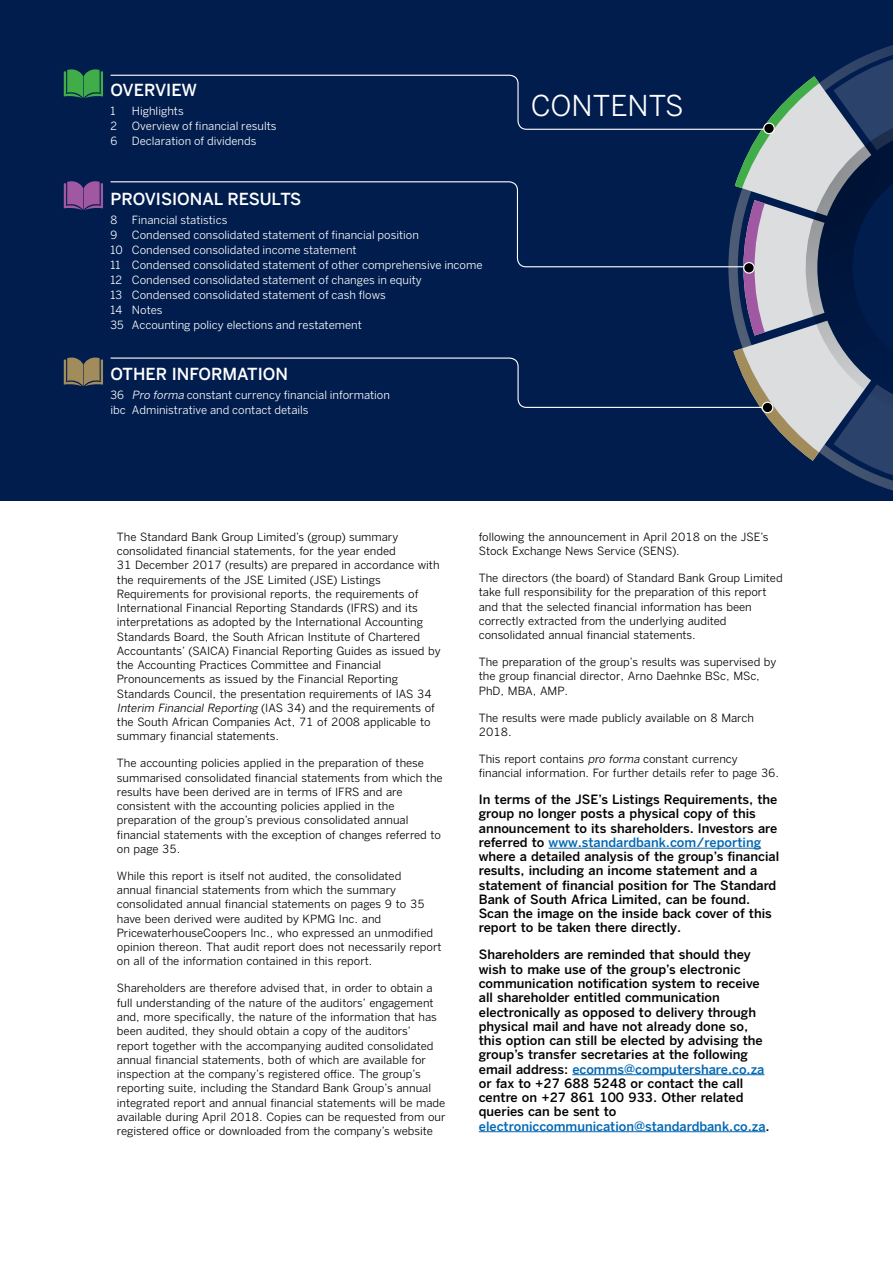
<style>
.page{position:relative;width:893px;height:1263px;background:#fff}
.page>*{position:absolute;margin:0;border:0;box-sizing:border-box;transform-origin:0 0}
.t1{font:28.5px "Benton Sans";color:#fff}
.t2{font:500 16.5px "Benton Sans";color:#fff}
.t3{font:500 12.75px/14.2px "Benton Sans";color:#000}
.t4{font:11.25px/14.2px "Benton Sans";color:#000}
.t5{font:11.25px/15px "Benton Sans";color:#fff}
.s1{font-style:italic}
.s2{color:#0066b3}
</style>
<div class="page">
<div style="left:0;top:0;width:893px;height:501px;background:#001d4e"></div>
<hr style="left:549px;top:848px;width:212px;height:1px;background:#0066b3">
<hr style="left:572px;top:1074px;width:192px;height:1px;background:#0066b3">
<hr style="left:479px;top:1131px;width:287px;height:1px;background:#0066b3">
<svg style="left:64px;top:69px;width:39px;height:29px"></svg>
<svg style="left:64px;top:181px;width:39px;height:29px"></svg>
<svg style="left:110px;top:49px;width:783px;height:437px"></svg>
<svg style="left:64px;top:357px;width:39px;height:29px"></svg>
<div style="left:764px;top:123px;width:10px;height:11px;background:#000;border-radius:50%"></div>
<div style="left:763px;top:123px;width:12px;height:11px;border:1px solid #fff;border-radius:50%"></div>
<svg style="left:744px;top:263px;width:10px;height:10px"></svg>
<div style="left:743px;top:262px;width:12px;height:12px;border:1px solid #fff;border-radius:50%"></div>
<div style="left:762px;top:402px;width:11px;height:11px;background:#000;border-radius:50%"></div>
<div style="left:762px;top:402px;width:11px;height:11px;border:1px solid #fff;border-radius:50%"></div>
<h2 class="t2" style="left:111px;top:80px;width:88px">OVERVIEW</h2>
<p class="t5" style="left:111px;top:104px;width:6px">1</p>
<p class="t5" style="left:132px;top:104px;width:53px">Highlights</p>
<p class="t5" style="left:111px;top:119px;width:8px">2</p>
<p class="t5" style="left:132px;top:119px;width:146px">Overview of financial results</p>
<p class="t5" style="left:111px;top:134px;width:8px">6</p>
<p class="t5" style="left:132px;top:134px;width:126px">Declaration of dividends</p>
<h2 class="t2" style="left:111px;top:189px;width:192px">PROVISIONAL RESULTS</h2>
<p class="t5" style="left:111px;top:212px;width:8px">8</p>
<p class="t5" style="left:132px;top:212px;width:97px">Financial statistics</p>
<p class="t5" style="left:111px;top:227px;width:8px">9</p>
<p class="t5" style="left:111px;top:227px;width:373px;text-indent:21px">Condensed consolidated statement of financial position<br>10 Condensed consolidated income statement<br>11 Condensed consolidated statement of other comprehensive income 12 Condensed consolidated statement of changes in equity<br>13 Condensed consolidated statement of cash flows<br>14 Notes<br>35 Accounting policy elections and restatement</p>
<h2 class="t2" style="left:111px;top:364px;width:179px">OTHER INFORMATION</h2>
<p class="t5" style="left:111px;top:388px;width:281px">36 <span class="s1">Pro forma</span> constant currency financial information ibc Administrative and contact details</p>
<h1 class="t1" style="left:531px;top:89px;width:154px">CONTENTS</h1>
<p class="t4" style="left:117px;top:529px;width:325px">The Standard Bank Group Limited’s (group) summary consolidated financial statements, for the year ended<br>31 December 2017 (results) are prepared in accordance with the requirements of the JSE Limited (JSE) Listings Requirements for provisional reports, the requirements of International Financial Reporting Standards (IFRS) and its interpretations as adopted by the International Accounting Standards Board, the South African Institute of Chartered Accountants’ (SAICA) Financial Reporting Guides as issued by the Accounting Practices Committee and Financial Pronouncements as issued by the Financial Reporting Standards Council, the presentation requirements of IAS 34<br><span class="s1">Interim Financial Reporting</span> ( I AS 3 4) a n d t h e re q u i re m e n t s of the South African Companies Act, 71 of 2008 applicable to summary financial statements.</p>
<p class="t4" style="left:117px;top:756px;width:327px">The accounting policies applied in the preparation of these summarised consolidated financial statements from which the results have been derived are in terms of IFRS and are consistent with the accounting policies applied in the preparation of the group’s previous consolidated annual financial statements with the exception of changes referred to on page 35.</p>
<p class="t4" style="left:117px;top:868px;width:326px">While this report is itself not audited, the consolidated<br>annual financial statements from which the summary consolidated annual financial statements on pages 9 to 35 have been derived were audited by KPMG Inc. and PricewaterhouseCoopers Inc., who expressed an unmodified opinion thereon. That audit report does not necessarily report on all of the information contained in this report.</p>
<p class="t4" style="left:117px;top:981px;width:330px">Shareholders are therefore advised that, in order to obtain a full understanding of the nature of the auditors’ engagement and, more specifically, the nature of the information that has been audited, they should obtain a copy of the auditors’ report together with the accompanying audited consolidated annual financial statements, both of which are available for inspection at the company’s registered office. The group’s reporting suite, including the Standard Bank Group’s annual integrated report and annual financial statements will be made available during April 2018. Copies can be requested from our registered office or downloaded from the company’s website</p>
<p class="t4" style="left:479px;top:529px;width:291px">following the announcement in April 2018 on the JSE’s<br>Stock Exchange News Service (SENS).</p>
<p class="t4" style="left:479px;top:571px;width:305px">The directors (the board) of Standard Bank Group Limited take full responsibility for the preparation of this report and that the selected financial information has been correctly extracted from the underlying audited consolidated annual financial statements.</p>
<p class="t4" style="left:479px;top:655px;width:299px">The preparation of the group’s results was supervised by the group financial director, Arno Daehnke BSc, MSc,<br>PhD, MBA, AMP.</p>
<p class="t4" style="left:479px;top:710px;width:277px">The results were made publicly available on 8 March<br>2018.</p>
<p class="t4" style="left:479px;top:752px;width:302px">This report contains <span class="s1">pro forma</span> constant currency financial information. For further details refer to page 36.</p>
<p class="t3" style="left:479px;top:792px;width:302px">In terms of the JSE’s Listings Requirements, the group no longer posts a physical copy of this announcement to its shareholders. Investors are referred to <span class="s2">www.standardbank.com/reporting </span>where a detailed analysis of the group’s financial results, including an income statement and a statement of financial position for The Standard Bank of South Africa Limited, can be found.<br>Scan the image on the inside back cover of this report to be taken there directly.</p>
<p class="t3" style="left:479px;top:947px;width:292px">Shareholders are reminded that should they wish to make use of the group’s electronic communication notification system to receive all shareholder entitled communication electronically as opposed to delivery through physical mail and have not already done so, this option can still be elected by advising the group’s transfer secretaries at the following email address: <span class="s2">ecomms@computershare.co.za </span>or fax to +27 688 5248 or contact the call centre on +27 861 100 933. Other related queries can be sent to <span class="s2">electroniccommunication@standardbank.co.za</span>.</p>
</div>
